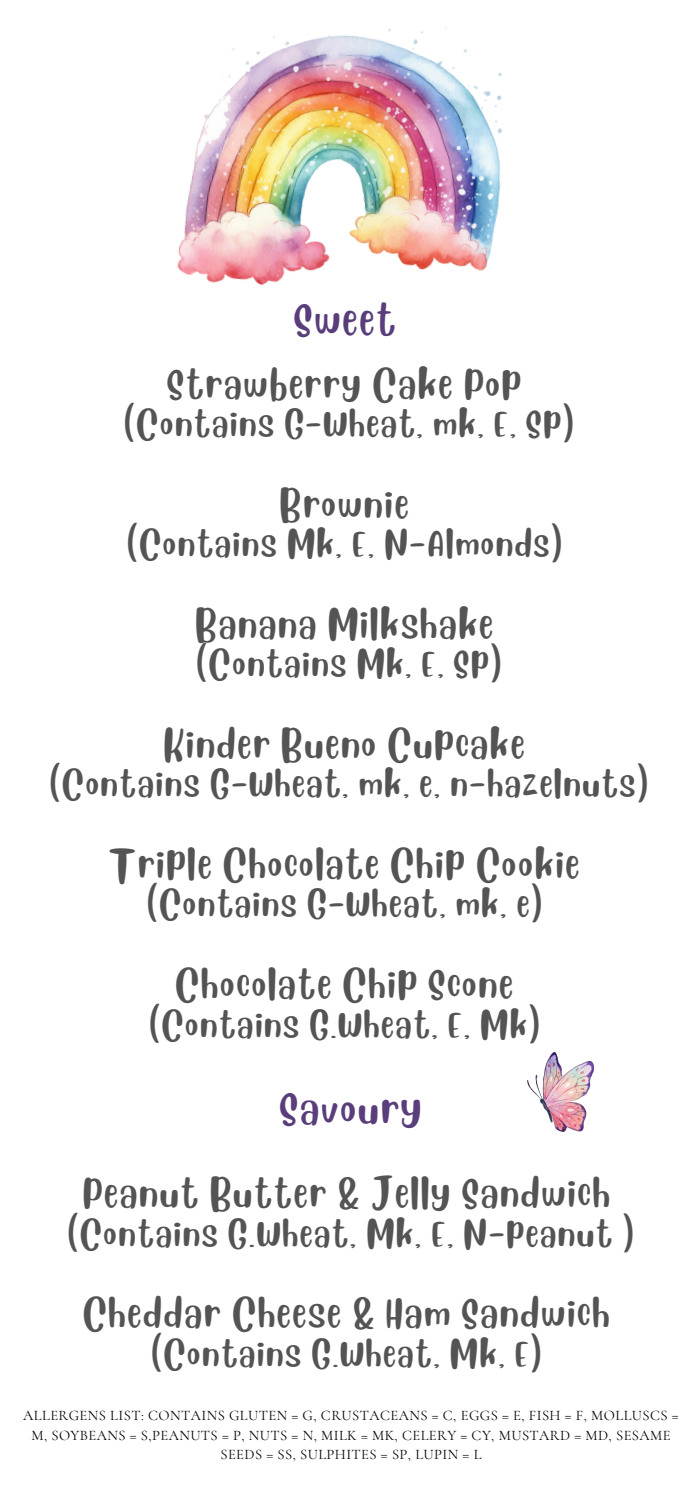
<style>
.page{position:relative;width:694px;height:1489px;background:#fff}
.page>*{position:absolute;margin:0;border:0;box-sizing:border-box;transform-origin:0 0}
.t1{font:32.5px "Blueberry";letter-spacing:.07em;color:#593e7b}
.t2{font:30px "Blueberry";letter-spacing:.07em;color:#545454}
.t3{font:27.5px "Blueberry";letter-spacing:.07em;color:#545454}
.t4{font:14.5px/19.5px "Cormorant Garamond";letter-spacing:.03em;color:#000;text-align:center}
</style>
<div class="page">
<img style="left:177px;top:27px;width:326px;height:259px">
<img style="left:528px;top:1052px;width:65px;height:79px">
<h1 class="t1" style="left:294px;top:296px;width:103px">Sweet</h1>
<p class="t2" style="left:167px;top:362px;width:355px">Strawberry Cake Pop</p>
<p class="t3" style="left:125px;top:404px;width:450px">(Contains G-Wheat, mk, E, Sp)</p>
<h1 class="t2" style="left:280px;top:482px;width:130px">Brownie</h1>
<h1 class="t3" style="left:128px;top:524px;width:436px">(Contains Mk, E, N-Almonds)</h1>
<h2 class="t2" style="left:196px;top:602px;width:299px">Banana Milkshake</h2>
<h2 class="t3" style="left:197px;top:644px;width:305px">(Contains Mk, E, Sp)</h2>
<h2 class="t2" style="left:164px;top:722px;width:362px">Kinder Bueno Cupcake</h2>
<h2 class="t3" style="left:51px;top:764px;width:599px">(Contains G-Wheat, mk, e, n-hazelnuts)</h2>
<h1 class="t2" style="left:109px;top:842px;width:471px">Triple Chocolate Chip Cookie</h1>
<h1 class="t3" style="left:148px;top:884px;width:396px">(Contains G-Wheat, mk, e)</h1>
<h2 class="t2" style="left:176px;top:962px;width:339px">Chocolate Chip Scone</h2>
<h2 class="t3" style="left:150px;top:1004px;width:391px">(Contains G.Wheat, E, Mk)</h2>
<h1 class="t1" style="left:280px;top:1084px;width:143px">Savoury</h1>
<h2 class="t2" style="left:83px;top:1171px;width:528px">Peanut Butter &amp; Jelly Sandwich</h2>
<h2 class="t3" style="left:69px;top:1213px;width:567px">(Contains G.Wheat, Mk, E, N-peanut )</h2>
<h1 class="t2" style="left:83px;top:1291px;width:528px">Cheddar Cheese &amp; Ham Sandwich</h1>
<h1 class="t3" style="left:152px;top:1333px;width:391px">(Contains G.Wheat, Mk, E)</h1>
<p class="t4" style="left:23px;top:1406px;width:657px">ALLERGENS LIST: CONTAINS GLUTEN = G, CRUSTACEANS = C, EGGS = E, FISH = F, MOLLUSCS =<br>M, SOYBEANS = S,PEANUTS = P, NUTS = N, MILK = MK, CELERY = CY, MUSTARD = MD, SESAME<br>SEEDS = SS, SULPHITES = SP, LUPIN = L</p>
</div>
